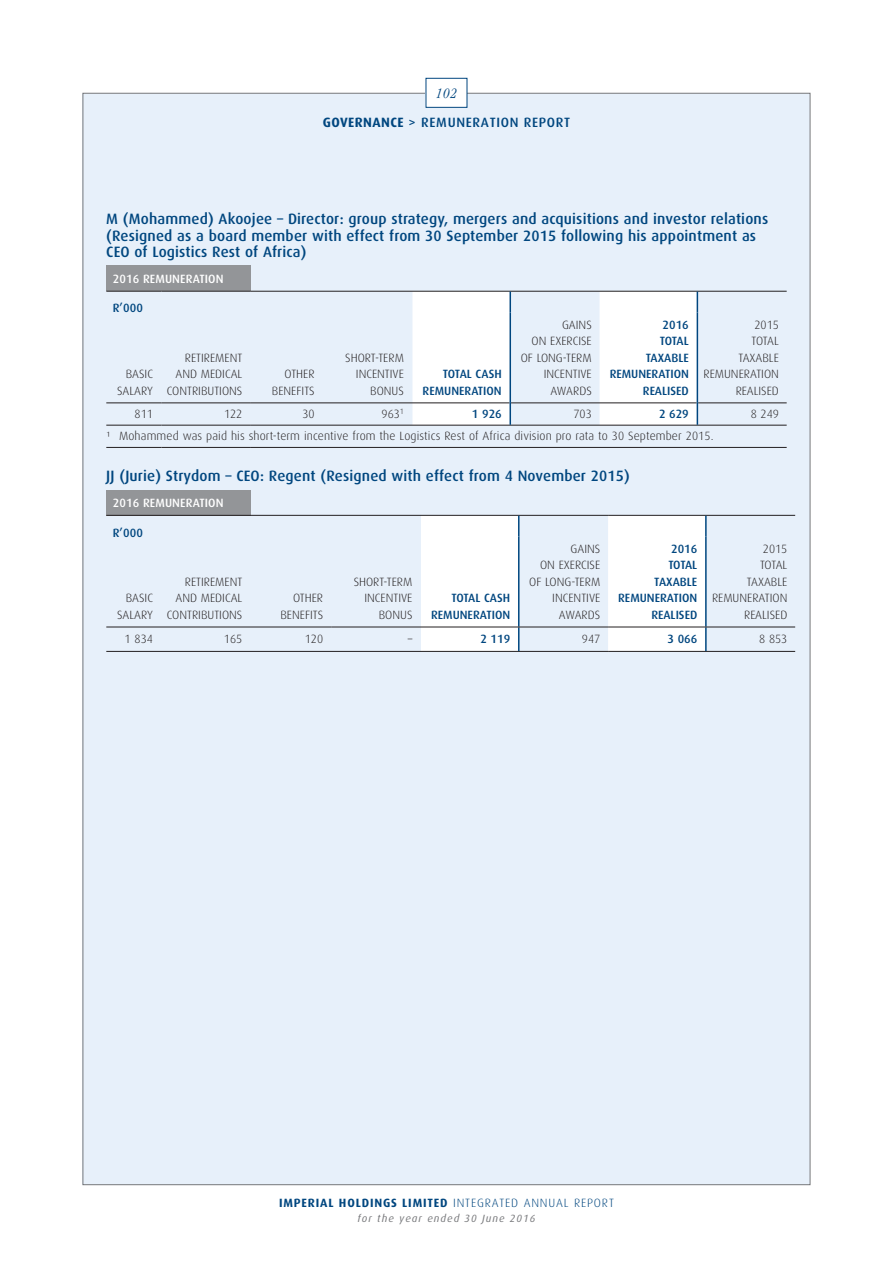
<style>
.page{position:relative;width:893px;height:1263px;background:#fff}
.page>*{position:absolute;margin:0;border:0;box-sizing:border-box;transform-origin:0 0}
.t1{font:500 15px/16.5px "Dax";letter-spacing:.01em;color:#00467f}
.t2{font:italic 300 condensed 15px "ITC Garamond Std";color:#00467f}
.t3{font:500 13.5px "Dax";letter-spacing:.05em;color:#00467f}
.t4{font:300 12px/16.5px "Dax";color:#231f20;text-align:right}
.t5{font:500 12px/16.5px "Dax";color:#00467f;text-align:right}
.t6{font:700 12px "Dax";letter-spacing:.07em;color:#00467f}
.t7{font:500 12px "Dax";letter-spacing:.01em;color:#fff}
.t8{font:italic 10.5px "Dax";letter-spacing:.1em;color:#77787b}
.s1{font-weight:700}
.s2{font-weight:300}
</style>
<div class="page">
<div style="left:83px;top:93px;width:727px;height:1092px;background:#e7f0fa"></div>
<div style="left:426px;top:78px;width:41px;height:29px;background:#fff"></div>
<div style="left:426px;top:78px;width:41px;height:30px;border:1px solid #00467f"></div>
<div style="left:106px;top:266px;width:145px;height:25px;background:#939598"></div>
<hr style="left:106px;top:402px;width:56px;height:1px;background:#231f20">
<hr style="left:162px;top:402px;width:89px;height:1px;background:#231f20">
<hr style="left:251px;top:402px;width:258px;height:1px;background:#231f20">
<hr style="left:106px;top:447px;width:56px;height:1px;background:#231f20">
<hr style="left:162px;top:447px;width:89px;height:1px;background:#231f20">
<hr style="left:251px;top:447px;width:536px;height:1px;background:#231f20">
<hr style="left:106px;top:425px;width:56px;height:1px;background:#231f20">
<hr style="left:162px;top:425px;width:89px;height:1px;background:#231f20">
<hr style="left:251px;top:425px;width:536px;height:1px;background:#231f20">
<hr style="left:698px;top:402px;width:89px;height:1px;background:#231f20">
<hr style="left:106px;top:291px;width:56px;height:1px;background:#231f20">
<hr style="left:162px;top:291px;width:89px;height:1px;background:#231f20">
<hr style="left:251px;top:291px;width:536px;height:1px;background:#231f20">
<svg style="left:412px;top:291px;width:286px;height:134px"></svg>
<div style="left:106px;top:490px;width:145px;height:25px;background:#939598"></div>
<hr style="left:106px;top:651px;width:502px;height:1px;background:#231f20">
<hr style="left:608px;top:651px;width:187px;height:1px;background:#231f20">
<hr style="left:705px;top:537px;width:2px;height:90px;background:#00467f">
<hr style="left:106px;top:515px;width:502px;height:1px;background:#231f20">
<hr style="left:608px;top:515px;width:187px;height:1px;background:#231f20">
<hr style="left:106px;top:627px;width:226px;height:1px;background:#231f20">
<hr style="left:705px;top:627px;width:2px;height:24px;background:#00467f">
<hr style="left:332px;top:627px;width:276px;height:1px;background:#231f20">
<hr style="left:608px;top:627px;width:187px;height:1px;background:#231f20">
<svg style="left:421px;top:515px;width:285px;height:136px"></svg>
<hr style="left:705px;top:516px;width:2px;height:21px;background:#00467f">
<p class="t2" style="left:436px;top:84px;width:23px">102</p>
<p class="t3" style="left:323px;top:116px;width:249px"><span class="s1">GOVERNANCE</span> &gt; REMUNERATION REPORT</p>
<p class="t1" style="left:106px;top:212px;width:663px">M (Mohammed) Akoojee – Director: group strategy, mergers and acquisitions and investor relations (Resigned as a board member with effect from 30 September 2015 following his appointment as<br>CEO of Logistics Rest of Africa)</p>
<p class="t7" style="left:113px;top:273px;width:112px">2016 REMUNERATION</p>
<p class="t5" style="left:113px;top:301px;width:32px">R’000</p>
<p class="t4" style="left:117px;top:367px;width:37px">BASIC<br>SALARY</p>
<p class="t4" style="left:167px;top:350px;width:77px">RETIREMENT<br>AND MEDICAL<br>CONTRIBUTIONS</p>
<p class="t4" style="left:272px;top:367px;width:44px">OTHER<br>BENEFITS</p>
<p class="t4" style="left:345px;top:350px;width:60px">SHORT-TERM<br>INCENTIVE<br>BONUS</p>
<p class="t5" style="left:423px;top:367px;width:81px">TOTAL CASH<br>REMUNERATION</p>
<p class="t4" style="left:521px;top:317px;width:73px">GAINS<br>ON EXERCISE<br>OF LONG-TERM<br>INCENTIVE<br>AWARDS</p>
<p class="t5" style="left:610px;top:317px;width:81px">2016<br>TOTAL<br>TAXABLE<br>REMUNERATION<br>REALISED</p>
<p class="t4" style="left:703px;top:317px;width:77px">2015<br>TOTAL<br>TAXABLE<br>REMUNERATION<br>REALISED</p>
<p class="t4" style="left:134px;top:406px;width:20px">811</p>
<p class="t4" style="left:224px;top:406px;width:20px">122</p>
<p class="t4" style="left:302px;top:406px;width:14px">30</p>
<p class="t4" style="left:382px;top:406px;width:24px">963<sup>1</sup></p>
<p class="t5" style="left:472px;top:406px;width:31px">1 926</p>
<p class="t4" style="left:573px;top:406px;width:20px">703</p>
<p class="t5" style="left:659px;top:406px;width:31px">2 629</p>
<p class="t4" style="left:751px;top:406px;width:30px">8 249</p>
<p class="t4" style="left:106px;top:429px;width:609px">¹ Mohammed was paid his short-term incentive from the Logistics Rest of Africa division pro rata to 30 September 2015.</p>
<p class="t1" style="left:106px;top:469px;width:525px">JJ (Jurie) Strydom – CEO: Regent (Resigned with effect from 4 November 2015)</p>
<p class="t7" style="left:113px;top:497px;width:112px">2016 REMUNERATION</p>
<p class="t5" style="left:113px;top:525px;width:32px">R’000</p>
<p class="t4" style="left:117px;top:591px;width:37px">BASIC<br>SALARY</p>
<p class="t4" style="left:167px;top:574px;width:77px">RETIREMENT<br>AND MEDICAL<br>CONTRIBUTIONS</p>
<p class="t4" style="left:280px;top:591px;width:44px">OTHER<br>BENEFITS</p>
<p class="t4" style="left:354px;top:574px;width:60px">SHORT-TERM<br>INCENTIVE<br>BONUS</p>
<p class="t5" style="left:431px;top:591px;width:81px">TOTAL CASH<br>REMUNERATION</p>
<p class="t4" style="left:529px;top:541px;width:73px">GAINS<br>ON EXERCISE<br>OF LONG-TERM<br>INCENTIVE<br>AWARDS</p>
<p class="t5" style="left:618px;top:541px;width:81px">2016<br>TOTAL<br>TAXABLE<br>REMUNERATION<br>REALISED</p>
<p class="t4" style="left:712px;top:541px;width:77px">2015<br>TOTAL<br>TAXABLE<br>REMUNERATION<br>REALISED</p>
<p class="t4" style="left:124px;top:631px;width:30px">1 834</p>
<p class="t4" style="left:224px;top:631px;width:20px">165</p>
<p class="t4" style="left:305px;top:631px;width:20px">120</p>
<p class="t4" style="left:408px;top:631px;width:6px">–</p>
<p class="t5" style="left:480px;top:631px;width:31px">2 119</p>
<p class="t4" style="left:582px;top:631px;width:20px">947</p>
<p class="t5" style="left:667px;top:631px;width:31px">3 066</p>
<p class="t4" style="left:759px;top:631px;width:30px">8 853</p>
<p class="t6" style="left:279px;top:1197px;width:336px">IMPERIAL HOLDINGS LIMITED <span class="s2">INTEGRATED ANNUAL REPORT</span></p>
<p class="t8" style="left:358px;top:1214px;width:179px">for the year ended 30 June 2016</p>
</div>
